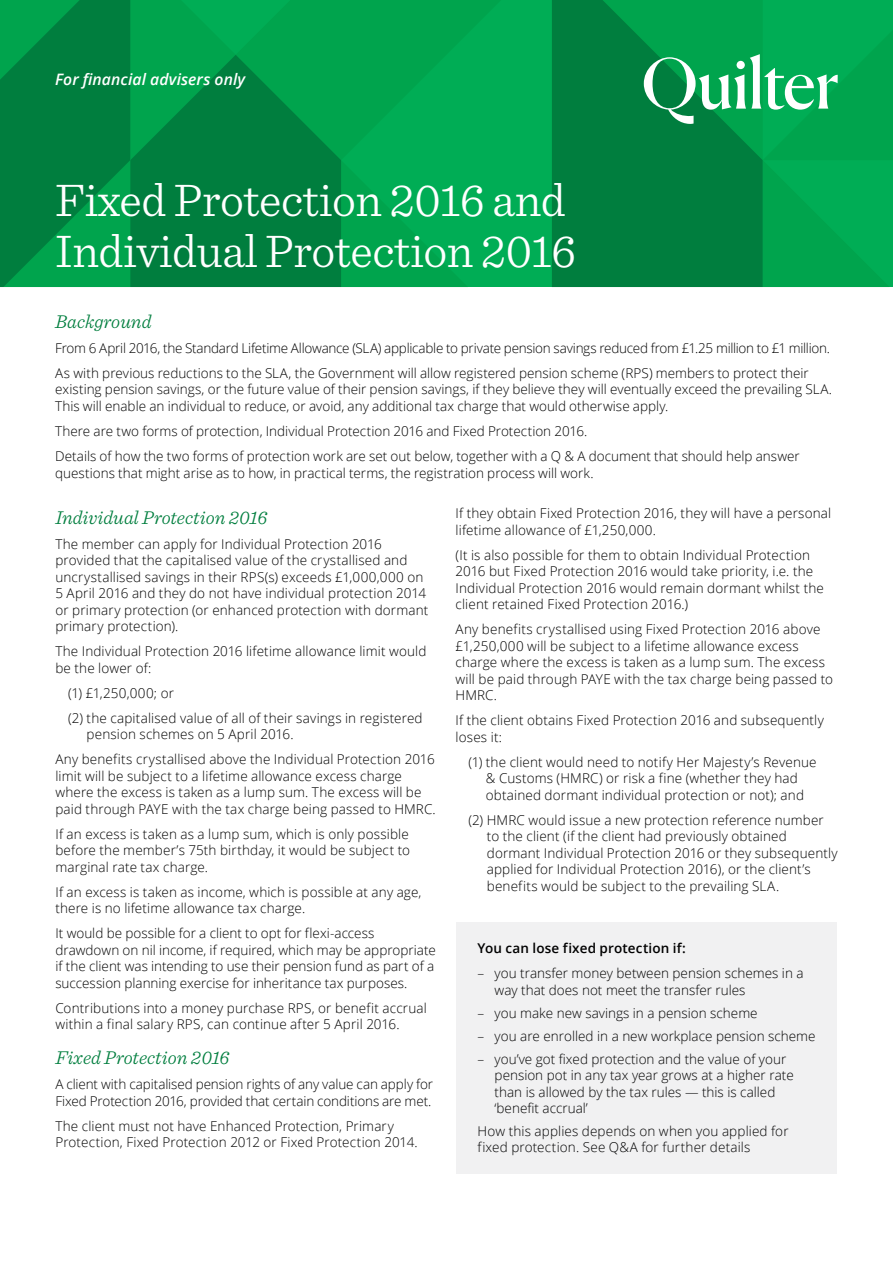
<style>
.page{position:relative;width:893px;height:1263px;background:#fff}
.page>*{position:absolute;margin:0;border:0;box-sizing:border-box;transform-origin:0 0}
.t1{font:300 48px/51px "Sentinel";letter-spacing:-.01em;color:#fff}
.t2{font:italic 300 19.5px "Sentinel";color:#007e3e}
.t3{font:italic 600 15.75px "Open Sans";letter-spacing:.005em;color:#fff}
.t4{font:300 13.5px/16.5px "Open Sans";letter-spacing:.005em;color:#000}
.t5{font:600 13.5px "Open Sans";letter-spacing:.01em;color:#000}
</style>
<div class="page">
<div style="left:0;top:0;width:893px;height:287px;background:#00ad55"></div>
<svg style="left:552px;top:0;width:211px;height:287px;fill:#007e3e"></svg>
<svg style="left:0;top:0;width:342px;height:287px"></svg>
<svg style="left:130px;top:55px;width:211px;height:232px;fill:#007e3e"></svg>
<svg style="left:632px;top:54px;width:206px;height:80px"></svg>
<div style="left:456px;top:922px;width:381px;height:252px;background:#f1f1f2"></div>
<p class="t3" style="left:55px;top:69px;width:192px">For financial advisers only</p>
<h1 class="t1" style="left:55px;top:172px;width:522px">Fixed Protection 2016 and<br>Individual Protection 2016</h1>
<h2 class="t2" style="left:55px;top:307px;width:98px">Background</h2>
<p class="t4" style="left:55px;top:335px;width:776px;line-height:25px">From 6 April 2016, the Standard Lifetime Allowance (SLA) applicable to private pension savings reduced from £1.25 million to £1 million.<br>As with previous reductions to the SLA, the Government will allow registered pension scheme (RPS) members to protect their</p>
<p class="t4" style="left:55px;top:381px;width:778px">existing pension savings, or the future value of their pension savings, if they believe they will eventually exceed the prevailing SLA.<br>This will enable an individual to reduce, or avoid, any additional tax charge that would otherwise apply.</p>
<p class="t4" style="left:55px;top:418px;width:746px;line-height:25px">There are two forms of protection, Individual Protection 2016 and Fixed Protection 2016.<br>Details of how the two forms of protection work are set out below, together with a Q &amp; A document that should help answer</p>
<p class="t4" style="left:55px;top:464px;width:540px">questions that might arise as to how, in practical terms, the registration process will work.</p>
<h2 class="t2" style="left:55px;top:502px;width:213px">Individual Protection 2016</h2>
<p class="t4" style="left:55px;top:535px;width:374px">The member can apply for Individual Protection 2016 provided that the capitalised value of the crystallised and uncrystallised savings in their RPS(s) exceeds £1,000,000 on 5 April 2016 and they do not have individual protection 2014 or primary protection (or enhanced protection with dormant primary protection).</p>
<p class="t4" style="left:55px;top:643px;width:373px">The Individual Protection 2016 lifetime allowance limit would be the lower of:</p>
<p class="t4" style="left:68px;top:680px;width:356px;line-height:25px">(1) £1,250,000; or<br>(2) the capitalised value of all of their savings in registered</p>
<p class="t4" style="left:55px;top:721px;width:381px;line-height:25px;text-indent:31px">pension schemes on 5 April 2016.<br>Any benefits crystallised above the Individual Protection 2016</p>
<p class="t4" style="left:55px;top:767px;width:382px">limit will be subject to a lifetime allowance excess charge where the excess is taken as a lump sum. The excess will be paid through PAYE with the tax charge being passed to HMRC.</p>
<p class="t4" style="left:55px;top:825px;width:356px;text-align:justify">If an excess is taken as a lump sum, which is only possible before the member’s 75th birthday, it would be subject to marginal rate tax charge.</p>
<p class="t4" style="left:55px;top:883px;width:367px">If an excess is taken as income, which is possible at any age, there is no lifetime allowance tax charge.</p>
<p class="t4" style="left:55px;top:924px;width:382px">It would be possible for a client to opt for flexi-access drawdown on nil income, if required, which may be appropriate if the client was intending to use their pension fund as part of a succession planning exercise for inheritance tax purposes.</p>
<p class="t4" style="left:55px;top:999px;width:373px">Contributions into a money purchase RPS, or benefit accrual within a final salary RPS, can continue after 5 April 2016.</p>
<h2 class="t2" style="left:55px;top:1043px;width:175px">Fixed Protection 2016</h2>
<p class="t4" style="left:55px;top:1076px;width:379px">A client with capitalised pension rights of any value can apply for<br>Fixed Protection 2016, provided that certain conditions are met.</p>
<p class="t4" style="left:55px;top:1117px;width:364px">The client must not have Enhanced Protection, Primary<br>Protection, Fixed Protection 2012 or Fixed Protection 2014.</p>
<p class="t4" style="left:456px;top:505px;width:377px">If they obtain Fixed Protection 2016, they will have a personal lifetime allowance of £1,250,000.</p>
<p class="t4" style="left:456px;top:546px;width:370px">(It is also possible for them to obtain Individual Protection 2016 but Fixed Protection 2016 would take priority, i.e. the Individual Protection 2016 would remain dormant whilst the client retained Fixed Protection 2016.)</p>
<p class="t4" style="left:456px;top:621px;width:379px">Any benefits crystallised using Fixed Protection 2016 above £1,250,000 will be subject to a lifetime allowance excess charge where the excess is taken as a lump sum. The excess will be paid through PAYE with the tax charge being passed to HMRC.</p>
<p class="t4" style="left:456px;top:712px;width:370px">If the client obtains Fixed Protection 2016 and subsequently loses it:</p>
<p class="t4" style="left:468px;top:753px;width:350px;text-align:center">(1) the client would need to notify Her Majesty’s Revenue &amp; Customs (HMRC) or risk a fine (whether they had obtained dormant individual protection or not); and</p>
<p class="t4" style="left:487px;top:811px;width:352px;text-indent:-18px">(2) HMRC would issue a new protection reference number to the client (if the client had previously obtained dormant Individual Protection 2016 or they subsequently applied for Individual Protection 2016), or the client’s benefits would be subject to the prevailing SLA.</p>
<p class="t5" style="left:478px;top:939px;width:210px">You can lose fixed protection if:</p>
<p class="t4" style="left:495px;top:965px;width:310px;text-indent:-17px">– you transfer money between pension schemes in a way that does not meet the transfer rules</p>
<p class="t4" style="left:478px;top:1004px;width:282px">– you make new savings in a pension scheme</p>
<p class="t4" style="left:478px;top:1027px;width:339px">– you are enrolled in a new workplace pension scheme</p>
<p class="t4" style="left:495px;top:1050px;width:301px;text-indent:-17px">– you’ve got fixed protection and the value of your pension pot in any tax year grows at a higher rate than is allowed by the tax rules — this is called ‘benefit accrual’</p>
<p class="t4" style="left:478px;top:1122px;width:312px">How this applies depends on when you applied for fixed protection. See Q&amp;A for further details</p>
</div>
